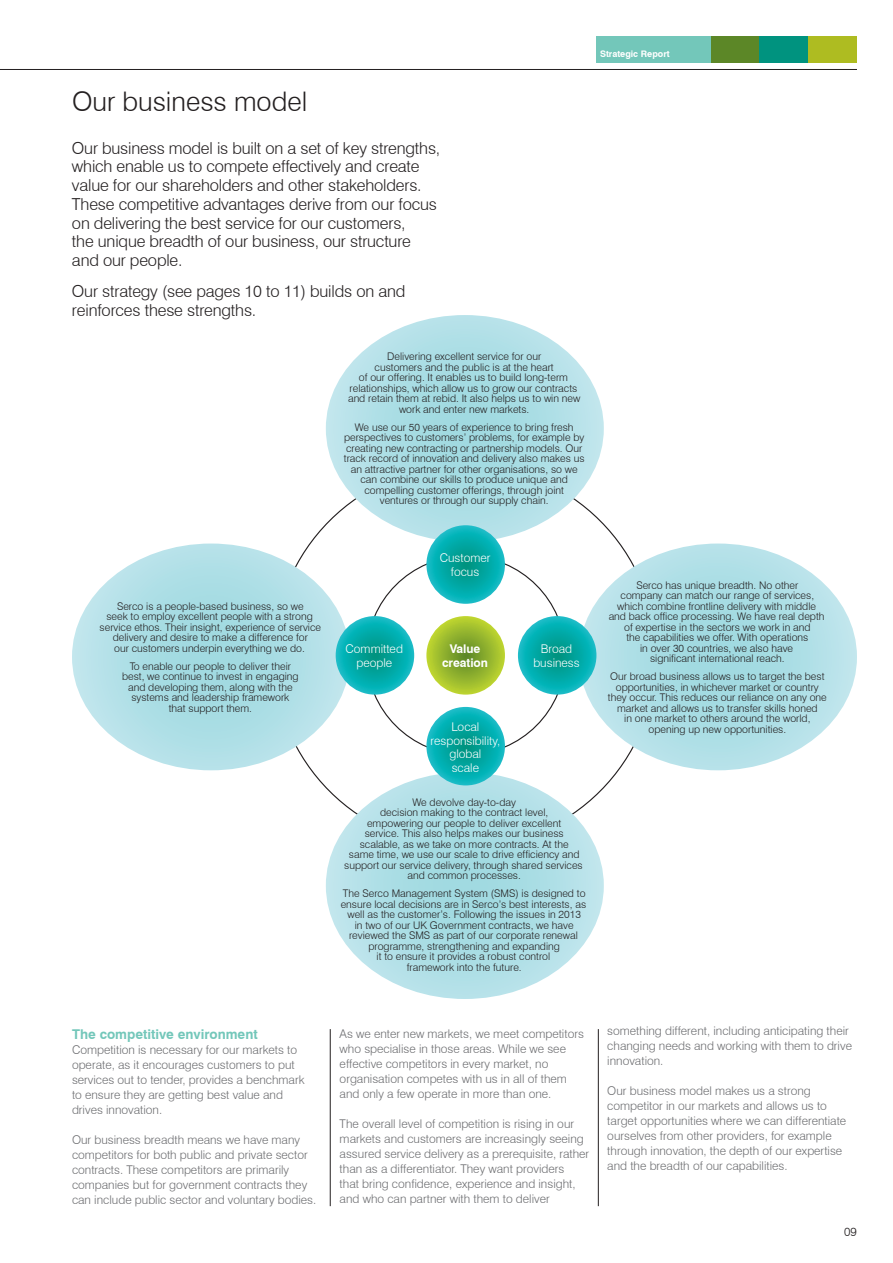
<style>
.page{position:relative;width:893px;height:1263px;background:#fff}
.page>*{position:absolute;margin:0;border:0;box-sizing:border-box;transform-origin:0 0}
._01_Main_heads{font:300 27px "Swiss 721 BT";color:#231f20}
._08_Intro{font:300 16.5px/18.8px "Swiss 721 BT";letter-spacing:-.01em;color:#231f20}
._03_Sub_head{font:700 13.5px "Swiss 721 BT";color:#73c7ba}
._05_Text{font:300 12px/15px "Swiss 721 BT";color:#6c6d70}
.Text_w_o_light_8pt{font:300 12px/13.5px "Swiss 721 BT";color:#fff;text-align:center}
.Text_w_o_light_8pt-2{font:700 12px/13.5px "Swiss 721 BT";letter-spacing:-.005em;color:#fff;text-align:center}
.t1{font:300 12px "Swiss 721 BT";color:#231f20}
.Text_w_o_roman_6pt{font:300 10.5px/10.5px "Swiss 721 BT";color:#231f20;text-align:center}
.t2{font:700 9px "Swiss 721 BT";color:#fff}
</style>
<div class="page">
<hr style="left:0;top:69px;width:857px;height:1px;background:#231f20">
<div style="left:710px;top:36px;width:49px;height:27px;background:#5c8727"></div>
<div style="left:596px;top:36px;width:114px;height:27px;background:#73c7ba"></div>
<div style="left:808px;top:36px;width:49px;height:27px;background:#aebc21"></div>
<div style="left:759px;top:36px;width:49px;height:27px;background:#00937f"></div>
<hr style="left:598px;top:1029px;width:1px;height:177px;background:#231f20">
<hr style="left:330px;top:1029px;width:1px;height:177px;background:#231f20">
<svg style="left:326px;top:774px;width:278px;height:225px"></svg>
<svg style="left:326px;top:315px;width:278px;height:225px"></svg>
<svg style="left:580px;top:543px;width:277px;height:227px"></svg>
<svg style="left:72px;top:543px;width:274px;height:227px"></svg>
<svg style="left:426px;top:616px;width:79px;height:79px;background:#9cba31"></svg>
<svg style="left:518px;top:616px;width:78px;height:79px;background:#08aead"></svg>
<svg style="left:336px;top:616px;width:78px;height:79px;background:#08aead"></svg>
<svg style="left:426px;top:707px;width:79px;height:78px;background:#08aead"></svg>
<svg style="left:426px;top:525px;width:79px;height:79px;background:#09aeae"></svg>
<p class="_01_Main_heads" style="left:72px;top:85px;width:237px">Our business model</p>
<p class="_08_Intro" style="left:72px;top:138px;width:370px">Our business model is built on a set of key strengths, which enable us to compete effectively and create value for our shareholders and other stakeholders.<br>These competitive advantages derive from our focus on delivering the best service for our customers,<br>the unique breadth of our business, our structure and our people.</p>
<p class="_08_Intro" style="left:72px;top:282px;width:335px">Our strategy (see pages 10 to 11) builds on and reinforces these strengths.</p>
<p class="Text_w_o_roman_6pt" style="left:348px;top:351px;width:234px">Delivering excellent service for our<br>customers and the public is at the heart<br>of our offering. It enables us to build long-term relationships, which allow us to grow our contracts and retain them at rebid. It also helps us to win new work and enter new markets.</p>
<p class="Text_w_o_roman_6pt" style="left:344px;top:422px;width:242px">We use our 50 years of experience to bring fresh perspectives to customers’ problems, for example by creating new contracting or partnership models. Our track record of innovation and delivery also makes us an attractive partner for other organisations, so we can combine our skills to produce unique and compelling customer offerings, through joint ventures or through our supply chain.</p>
<p class="t2" style="left:600px;top:48px;width:71px">Strategic Report</p>
<p class="Text_w_o_roman_6pt" style="left:100px;top:601px;width:223px">Serco is a people-based business, so we<br>seek to employ excellent people with a strong service ethos. Their insight, experience of service delivery and desire to make a difference for<br>our customers underpin everything we do.</p>
<p class="Text_w_o_roman_6pt" style="left:122px;top:661px;width:178px">To enable our people to deliver their best, we continue to invest in engaging and developing them, along with the systems and leadership framework that support them.</p>
<p class="Text_w_o_light_8pt" style="left:346px;top:642px;width:59px">Committed people</p>
<p class="Text_w_o_light_8pt" style="left:440px;top:551px;width:52px">Customer focus</p>
<p class="Text_w_o_light_8pt-2" style="left:442px;top:642px;width:47px">Value creation</p>
<p class="Text_w_o_light_8pt" style="left:533px;top:642px;width:48px">Broad business</p>
<p class="Text_w_o_light_8pt" style="left:430px;top:720px;width:71px">Local responsibility, global<br>scale</p>
<p class="Text_w_o_roman_6pt" style="left:344px;top:796px;width:240px">We devolve day-to-day<br>decision making to the contract level,<br>empowering our people to deliver excellent<br>service. This also helps makes our business scalable, as we take on more contracts. At the<br>same time, we use our scale to drive efficiency and support our service delivery, through shared services and common processes.</p>
<p class="Text_w_o_roman_6pt" style="left:341px;top:888px;width:247px">The Serco Management System (SMS) is designed to ensure local decisions are in Serco’s best interests, as well as the customer’s. Following the issues in 2013<br>in two of our UK Government contracts, we have reviewed the SMS as part of our corporate renewal programme, strengthening and expanding<br>it to ensure it provides a robust control<br>framework into the future.</p>
<p class="Text_w_o_roman_6pt" style="left:609px;top:580px;width:217px">Serco has unique breadth. No other<br>company can match our range of services, which combine frontline delivery with middle and back office processing. We have real depth of expertise in the sectors we work in and<br>the capabilities we offer. With operations<br>in over 30 countries, we also have<br>significant international reach.</p>
<p class="Text_w_o_roman_6pt" style="left:608px;top:671px;width:220px">Our broad business allows us to target the best opportunities, in whichever market or country they occur. This reduces our reliance on any one market and allows us to transfer skills honed<br>in one market to others around the world, opening up new opportunities.</p>
<p class="_03_Sub_head" style="left:72px;top:1026px;width:187px">The competitive environment</p>
<p class="_05_Text" style="left:72px;top:1042px;width:234px">Competition is necessary for our markets to operate, as it encourages customers to put services out to tender, provides a benchmark to ensure they are getting best value and drives innovation.</p>
<p class="_05_Text" style="left:72px;top:1132px;width:246px">Our business breadth means we have many competitors for both public and private sector contracts. These competitors are primarily companies but for government contracts they can include public sector and voluntary bodies.</p>
<p class="_05_Text" style="left:340px;top:1026px;width:246px">As we enter new markets, we meet competitors who specialise in those areas. While we see effective competitors in every market, no organisation competes with us in all of them and only a few operate in more than one.</p>
<p class="_05_Text" style="left:340px;top:1116px;width:251px">The overall level of competition is rising in our markets and customers are increasingly seeing assured service delivery as a prerequisite, rather than as a differentiator. They want providers<br>that bring confidence, experience and insight, and who can partner with them to deliver</p>
<p class="_05_Text" style="left:607px;top:1023px;width:246px">something different, including anticipating their changing needs and working with them to drive innovation.</p>
<p class="_05_Text" style="left:607px;top:1083px;width:240px">Our business model makes us a strong competitor in our markets and allows us to target opportunities where we can differentiate ourselves from other providers, for example through innovation, the depth of our expertise and the breadth of our capabilities.</p>
<p class="t1" style="left:844px;top:1224px;width:14px">09</p>
</div>
